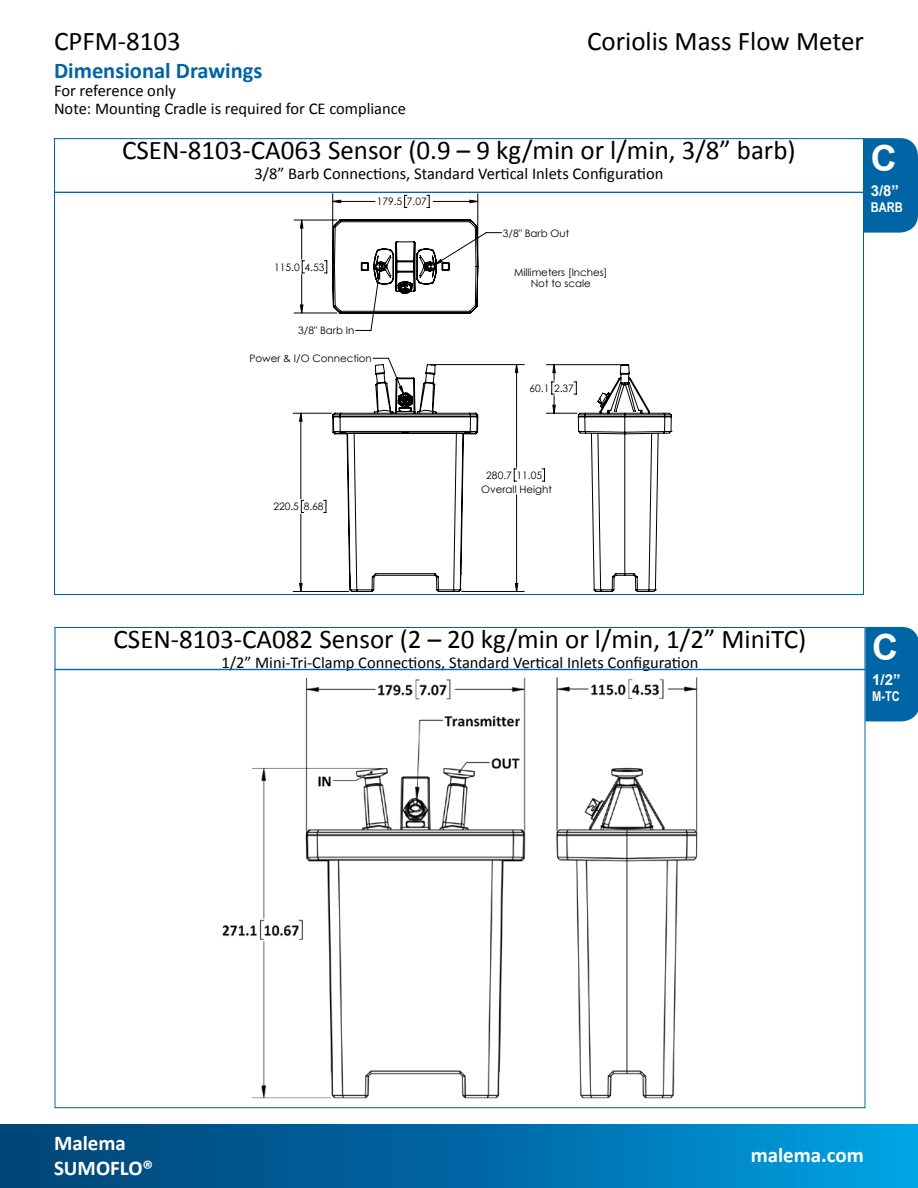
<style>
.page{position:relative;width:918px;height:1188px;background:#fff}
.page>*{position:absolute;margin:0;border:0;box-sizing:border-box;transform-origin:0 0}
.t1{font:700 36px "Arial";color:#fff}
.t2{font:27px "Calibri";color:#000}
.t3{font:700 22.5px "Calibri";color:#0065a4}
.t4{font:700 21px/25.2px "Calibri";color:#fff}
.t5{font:16.5px/18px "Calibri";color:#000}
.t6{font:700 15px "Arial";color:#fff}
.t7{font:700 13.5px "Arial Narrow";color:#fff}
.t8{font:10.2px/13.8px "Century Gothic";color:#000;text-align:center}
</style>
<div class="page">
<div style="left:0;top:1125px;width:918px;height:63px;background:linear-gradient(to right,#003d71,#009de1)"></div>
<div style="left:54px;top:138px;width:810px;height:55px;border:1px solid #0065a4"></div>
<svg style="left:293px;top:194px;width:285px;height:398px"></svg>
<svg style="left:542px;top:469px;width:3px;height:13px"></svg>
<hr style="left:431px;top:364px;width:93px;height:1px;background:#000">
<hr style="left:462px;top:591px;width:62px;height:1px;background:#000">
<svg style="left:300px;top:583px;width:2px;height:8px"></svg>
<svg style="left:300px;top:413px;width:2px;height:8px"></svg>
<svg style="left:553px;top:365px;width:2px;height:48px"></svg>
<svg style="left:514px;top:364px;width:4px;height:227px"></svg>
<svg style="left:332px;top:364px;width:147px;height:228px"></svg>
<svg style="left:300px;top:200px;width:178px;height:114px"></svg>
<svg style="left:578px;top:364px;width:94px;height:228px"></svg>
<div style="left:54px;top:627px;width:812px;height:43px;border:1px solid #0065a4"></div>
<img style="left:222px;top:677px;width:476px;height:422px">
<div style="left:864px;top:138px;width:54px;height:95px;background:#0065a4"></div>
<div style="left:866px;top:627px;width:52px;height:94px;background:#0065a4"></div>
<h2 class="t2" style="left:54px;top:22px;width:128px">CPFM-8103</h2>
<h2 class="t2" style="left:587px;top:22px;width:278px">Coriolis Mass Flow Meter</h2>
<p class="t3" style="left:54px;top:54px;width:210px">Dimensional Drawings</p>
<p class="t5" style="left:54px;top:81px;width:354px">For reference only<br>Note: Mounting Cradle is required for CE compliance</p>
<p class="t2" style="left:122px;top:132px;width:675px">CSEN-8103-CA063 Sensor (0.9 – 9 kg/min or l/min, 3/8” barb)</p>
<p class="t5" style="left:255px;top:164px;width:410px">3/8” Barb Connections, Standard Vertical Inlets Configuration</p>
<p class="t1" style="left:871px;top:133px;width:27px">C</p>
<p class="t6" style="left:871px;top:180px;width:30px">3/8”</p>
<p class="t7" style="left:871px;top:197px;width:33px">BARB</p>
<p class="t8" style="left:377px;top:195px;width:52px">179.5 7.07</p>
<p class="t8" style="left:274px;top:260px;width:52px">115.0 4.53</p>
<p class="t8" style="left:298px;top:324px;width:58px">3/8" Barb In</p>
<p class="t8" style="left:249px;top:351px;width:124px">Power &amp; I/O Connection</p>
<p class="t8" style="left:273px;top:500px;width:52px">220.5 8.68</p>
<p class="t8" style="left:503px;top:226px;width:68px">3/8" Barb Out</p>
<p class="t8" style="left:514px;top:268px;width:95px;line-height:10.1px">Millimeters [Inches]<br>Not to scale</p>
<p class="t8" style="left:529px;top:381px;width:46px">60.1 2.37</p>
<p class="t8" style="left:481px;top:468px;width:72px">280.7 11.05<br>Overall Height</p>
<p class="t2" style="left:114px;top:621px;width:694px">CSEN-8103-CA082 Sensor (2 – 20 kg/min or l/min, 1/2” MiniTC)</p>
<p class="t5" style="left:221px;top:653px;width:479px">1/2” Mini-Tri-Clamp Connections, Standard Vertical Inlets Configuration</p>
<p class="t1" style="left:872px;top:622px;width:27px">C</p>
<p class="t6" style="left:872px;top:669px;width:30px">1/2”</p>
<p class="t7" style="left:872px;top:686px;width:29px">M-TC</p>
<p class="t4" style="left:54px;top:1129px;width:101px">Malema<br>SUMOFLO®</p>
<p class="t4" style="left:735px;top:1141px;width:115px">malema.com</p>
<p class="t4" style="left:751px;top:1141px;width:115px">malema.com</p>
</div>
